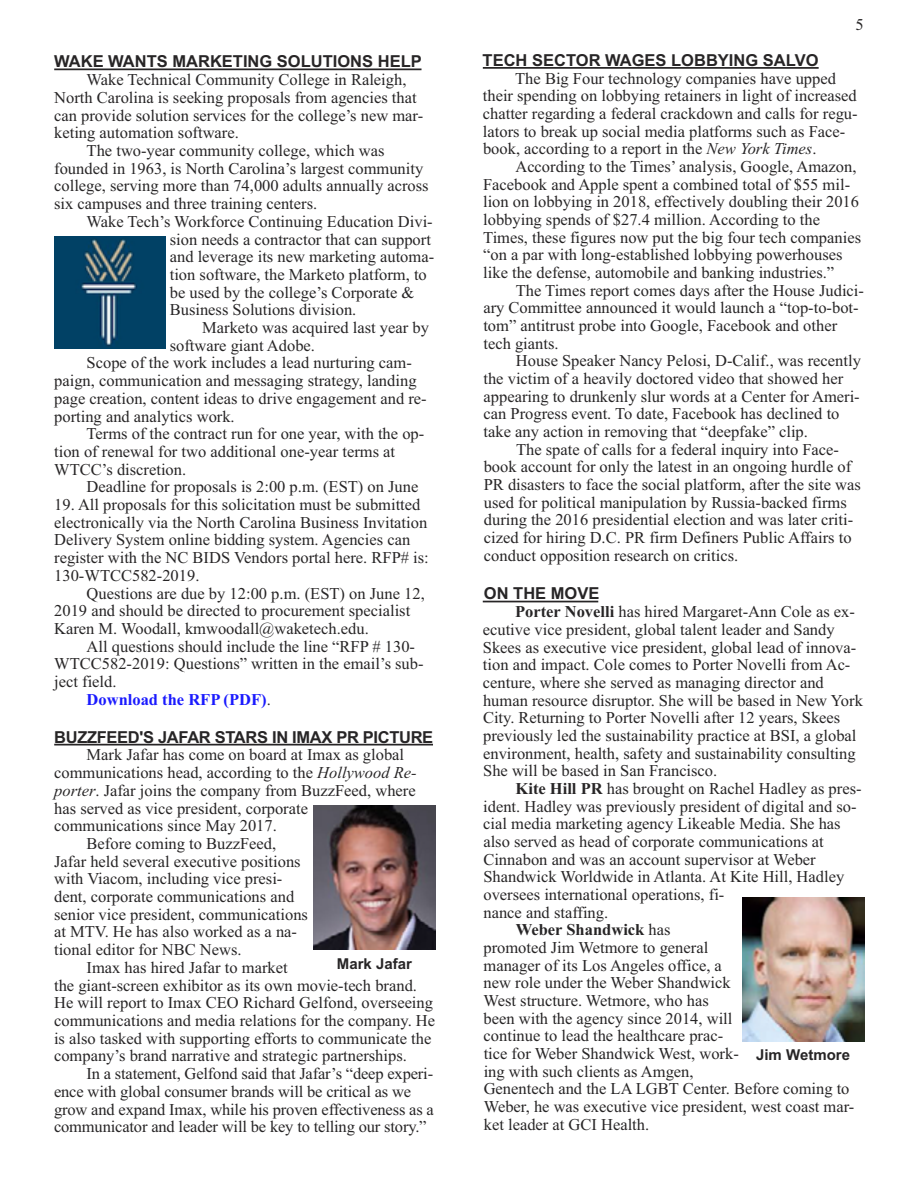
<style>
.page{position:relative;width:918px;height:1188px;background:#fff}
.page>*{position:absolute;margin:0;border:0;box-sizing:border-box;transform-origin:0 0}
.t1{font:16.5px/17.7px "Times New Roman";color:#272526}
.t2{font:700 16.5px "Arial";color:#272526}
.t3{font:700 16.5px "Arial";letter-spacing:-.02em;color:#272526}
.t4{font:700 16.5px "Times New Roman";color:#1a1afe}
.t5{font:700 16.5px "Times New Roman";color:#272526}
.t6{font:700 15px "Arial";color:#272526}
.s1{font-weight:400;color:#272526}
.s2{font-style:italic}
.s3{font-weight:700}
.s4{font-weight:400}
</style>
<div class="page">
<hr style="left:54px;top:68px;width:368px;height:2px;background:#272526">
<hr style="left:54px;top:744px;width:379px;height:2px;background:#272526">
<hr style="left:483px;top:67px;width:336px;height:2px;background:#272526">
<hr style="left:483px;top:601px;width:115px;height:1px;background:#272526">
<img style="left:54px;top:237px;width:111px;height:112px">
<img style="left:743px;top:898px;width:121px;height:144px">
<img style="left:314px;top:806px;width:121px;height:144px">
<p class="t2" style="left:54px;top:52px;width:369px">WAKE WANTS MARKETING SOLUTIONS HELP</p>
<p class="t1" style="left:87px;top:71px;width:321px">Wake Technical Community College in Raleigh,</p>
<p class="t1" style="left:54px;top:88px;width:364px">North Carolina is seeking proposals from agencies that</p>
<p class="t1" style="left:54px;top:106px;width:371px">can provide solution services for the college’s new mar-</p>
<p class="t1" style="left:54px;top:124px;width:186px">keting automation software.</p>
<p class="t1" style="left:87px;top:141px;width:299px">The two-year community college, which was</p>
<p class="t1" style="left:54px;top:159px;width:371px">founded in 1963, is North Carolina’s largest community</p>
<p class="t1" style="left:54px;top:177px;width:376px">college, serving more than 74,000 adults annually across</p>
<p class="t1" style="left:54px;top:195px;width:265px">six campuses and three training centers.</p>
<p class="t1" style="left:87px;top:212px;width:348px">Wake Tech’s Workforce Continuing Education Divi-</p>
<p class="t1" style="left:170px;top:230px;width:263px">sion needs a contractor that can support</p>
<p class="t1" style="left:170px;top:248px;width:266px">and leverage its new marketing automa-</p>
<p class="t1" style="left:170px;top:265px;width:259px">tion software, the Marketo platform, to</p>
<p class="t1" style="left:170px;top:283px;width:246px">be used by the college’s Corporate &amp;</p>
<p class="t1" style="left:170px;top:301px;width:188px">Business Solutions division.</p>
<p class="t1" style="left:202px;top:318px;width:228px">Marketo was acquired last year by</p>
<p class="t1" style="left:170px;top:336px;width:147px">software giant Adobe.</p>
<p class="t1" style="left:87px;top:354px;width:327px">Scope of the work includes a lead nurturing cam-</p>
<p class="t1" style="left:54px;top:372px;width:364px">paign, communication and messaging strategy, landing</p>
<p class="t1" style="left:54px;top:389px;width:374px">page creation, content ideas to drive engagement and re-</p>
<p class="t1" style="left:54px;top:407px;width:182px">porting and analytics work.</p>
<p class="t1" style="left:87px;top:425px;width:339px">Terms of the contract run for one year, with the op-</p>
<p class="t1" style="left:54px;top:442px;width:342px">tion of renewal for two additional one-year terms at</p>
<p class="t1" style="left:54px;top:460px;width:133px">WTCC’s discretion.</p>
<p class="t1" style="left:87px;top:478px;width:333px">Deadline for proposals is 2:00 p.m. (EST) on June</p>
<p class="t1" style="left:54px;top:496px;width:376px">19. All proposals for this solicitation must be submitted electronically via the North Carolina Business Invitation Delivery System online bidding system. Agencies can register with the NC BIDS Vendors portal here. RFP# is:<br>130-WTCC582-2019.</p>
<p class="t1" style="left:54px;top:584px;width:372px;text-indent:32px">Questions are due by 12:00 p.m. (EST) on June 12,<br>2019 and should be directed to procurement specialist<br>Karen M. Woodall, kmwoodall@waketech.edu.</p>
<p class="t1" style="left:87px;top:637px;width:330px">All questions should include the line “RFP # 130-</p>
<p class="t1" style="left:54px;top:655px;width:371px">WTCC582-2019: Questions” written in the email’s sub-</p>
<p class="t1" style="left:54px;top:673px;width:64px">ject field.</p>
<p class="t4" style="left:87px;top:689px;width:186px">Download the RFP (PDF)<span class="s1">.</span></p>
<p class="t3" style="left:54px;top:728px;width:381px">BUZZFEED'S JAFAR STARS IN IMAX PR PICTURE</p>
<p class="t1" style="left:87px;top:746px;width:319px">Mark Jafar has come on board at Imax as global</p>
<p class="t1" style="left:54px;top:764px;width:364px">communications head, according to the <span class="s2">Hollywood Re-</span></p>
<p class="t1" style="left:54px;top:781px;width:363px"><span class="s2">porter</span>. Jafar joins the company from BuzzFeed, where</p>
<p class="t1" style="left:54px;top:799px;width:255px">has served as vice president, corporate</p>
<p class="t1" style="left:54px;top:817px;width:224px">communications since May 2017.</p>
<p class="t1" style="left:87px;top:834px;width:191px">Before coming to BuzzFeed,</p>
<p class="t1" style="left:54px;top:852px;width:248px">Jafar held several executive positions</p>
<p class="t1" style="left:54px;top:870px;width:230px">with Viacom, including vice presi-</p>
<p class="t1" style="left:54px;top:888px;width:242px">dent, corporate communications and</p>
<p class="t1" style="left:54px;top:905px;width:255px">senior vice president, communications</p>
<p class="t1" style="left:54px;top:923px;width:245px">at MTV. He has also worked as a na-</p>
<p class="t1" style="left:54px;top:941px;width:189px">tional editor for NBC News.</p>
<p class="t1" style="left:87px;top:958px;width:203px">Imax has hired Jafar to market</p>
<p class="t1" style="left:54px;top:976px;width:364px">the giant-screen exhibitor as its own movie-tech brand.</p>
<p class="t1" style="left:54px;top:994px;width:380px">He will report to Imax CEO Richard Gelfond, overseeing</p>
<p class="t1" style="left:54px;top:1011px;width:383px">communications and media relations for the company. He</p>
<p class="t1" style="left:54px;top:1029px;width:379px">is also tasked with supporting efforts to communicate the</p>
<p class="t1" style="left:54px;top:1047px;width:354px">company’s brand narrative and strategic partnerships.</p>
<p class="t1" style="left:86px;top:1065px;width:348px">In a statement, Gelfond said that Jafar’s “deep experi-</p>
<p class="t1" style="left:54px;top:1082px;width:359px">ence with global consumer brands will be critical as we</p>
<p class="t1" style="left:54px;top:1100px;width:381px">grow and expand Imax, while his proven effectiveness as a</p>
<p class="t1" style="left:54px;top:1118px;width:374px">communicator and leader will be key to telling our story.”</p>
<p class="t6" style="left:337px;top:955px;width:77px">Mark Jafar</p>
<p class="t1" style="left:856px;top:16px;width:10px">5</p>
<p class="t2" style="left:483px;top:51px;width:337px">TECH SECTOR WAGES LOBBYING SALVO</p>
<p class="t1" style="left:483px;top:69px;width:376px;text-indent:32px">The Big Four technology companies have upped their spending on lobbying retainers in light of increased chatter regarding a federal crackdown and calls for regu&shy;lators to break up social media platforms such as Face&shy;book, according to a report in the <span class="s2">New York Times</span>.</p>
<p class="t1" style="left:483px;top:157px;width:380px;text-indent:32px">According to the Times’ analysis, Google, Amazon, Facebook and Apple spent a combined total of $55 mil&shy;lion on lobbying in 2018, effectively doubling their 2016 lobbying spends of $27.4 million. According to the Times, these figures now put the big four tech companies “on a par with long-established lobbying powerhouses like the defense, automobile and banking industries.”</p>
<p class="t1" style="left:483px;top:281px;width:382px;text-indent:32px">The Times report comes days after the House Judici&shy;ary Committee announced it would launch a “top-to-bot&shy;tom” antitrust probe into Google, Facebook and other tech giants.</p>
<p class="t1" style="left:483px;top:352px;width:379px;text-indent:32px">House Speaker Nancy Pelosi, D-Calif., was recently the victim of a heavily doctored video that showed her appearing to drunkenly slur words at a Center for Ameri&shy;can Progress event. To date, Facebook has declined to take any action in removing that “deepfake” clip.</p>
<p class="t1" style="left:484px;top:440px;width:379px;text-indent:32px">The spate of calls for a federal inquiry into Face&shy;book account for only the latest in an ongoing hurdle of PR disasters to face the social platform, after the site was used for political manipulation by Russia-backed firms during the 2016 presidential election and was later criti&shy;cized for hiring D.C. PR firm Definers Public Affairs to conduct opposition research on critics.</p>
<p class="t2" style="left:484px;top:583px;width:117px">ON THE MOVE</p>
<p class="t1" style="left:483px;top:603px;width:382px;text-indent:32px"><span class="s3">Porter Novelli</span> has hired Margaret-Ann Cole as ex&shy;ecutive vice president, global talent leader and Sandy Skees as executive vice president, global lead of innova&shy;tion and impact. Cole comes to Porter Novelli from Ac&shy;centure, where she served as managing director and human resource disruptor. She will be based in New York City. Returning to Porter Novelli after 12 years, Skees previously led the sustainability practice at BSI, a global environment, health, safety and sustainability consulting She will be based in San Francisco.</p>
<p class="t1" style="left:516px;top:779px;width:347px"><span class="s3">Kite Hill PR</span> has brought on Rachel Hadley as pres-</p>
<p class="t1" style="left:483px;top:797px;width:375px">ident. Hadley was previously president of digital and so-</p>
<p class="t1" style="left:483px;top:815px;width:359px">cial media marketing agency Likeable Media. She has</p>
<p class="t1" style="left:483px;top:832px;width:342px">also served as head of corporate communications at</p>
<p class="t1" style="left:483px;top:850px;width:334px">Cinnabon and was an account supervisor at Weber</p>
<p class="t1" style="left:483px;top:868px;width:362px">Shandwick Worldwide in Atlanta. At Kite Hill, Hadley</p>
<p class="t1" style="left:483px;top:885px;width:243px">oversees international operations, fi-</p>
<p class="t1" style="left:483px;top:903px;width:126px">nance and staffing.</p>
<p class="t5" style="left:516px;top:920px;width:156px">Weber Shandwick <span class="s4">has</span></p>
<p class="t1" style="left:483px;top:939px;width:226px">promoted Jim Wetmore to general</p>
<p class="t1" style="left:484px;top:956px;width:240px">manager of its Los Angeles office, a</p>
<p class="t1" style="left:484px;top:974px;width:249px">new role under the Weber Shandwick</p>
<p class="t1" style="left:484px;top:992px;width:227px">West structure. Wetmore, who has</p>
<p class="t1" style="left:484px;top:1009px;width:250px">been with the agency since 2014, will</p>
<p class="t1" style="left:484px;top:1027px;width:241px">continue to lead the healthcare prac-</p>
<p class="t1" style="left:484px;top:1045px;width:257px">tice for Weber Shandwick West, work-</p>
<p class="t1" style="left:484px;top:1062px;width:211px">ing with such clients as Amgen,</p>
<p class="t1" style="left:484px;top:1080px;width:367px">Genentech and the LA LGBT Center. Before coming to</p>
<p class="t1" style="left:484px;top:1098px;width:372px">Weber, he was executive vice president, west coast mar-</p>
<p class="t1" style="left:484px;top:1115px;width:167px">ket leader at GCI Health.</p>
<p class="t6" style="left:756px;top:1047px;width:95px">Jim Wetmore</p>
</div>
